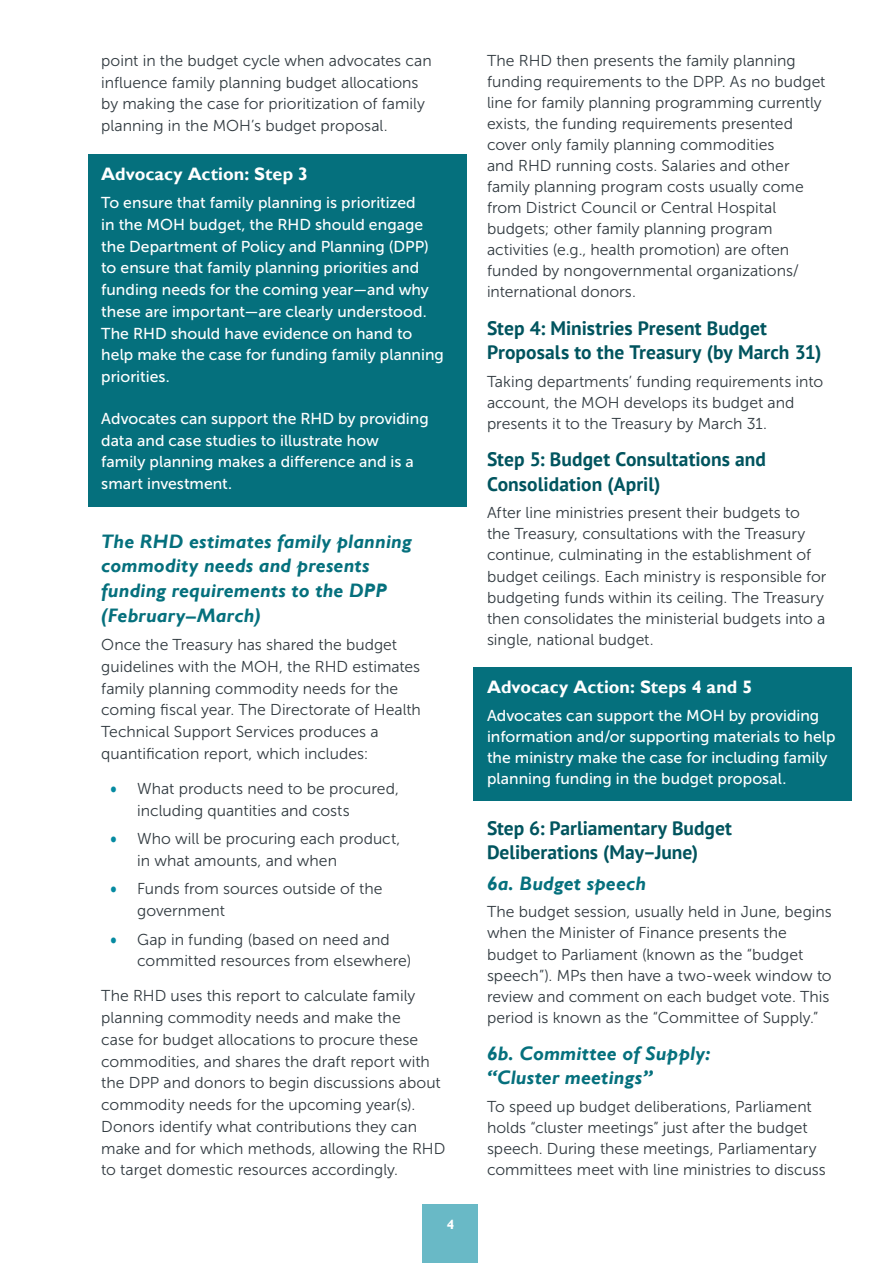
<style>
.page{position:relative;width:893px;height:1263px;background:#fff}
.page>*{position:absolute;margin:0;border:0;box-sizing:border-box;transform-origin:0 0}
.t1{font:700 19.5px/24px "PT Sans";color:#00545e}
.t2{font:italic 700 19.5px/24.8px "Gill Sans";letter-spacing:.01em;color:#05707d}
.Box_Header{font:700 18px "Gill Sans";letter-spacing:.005em;color:#fff}
.Body{font:15.75px/21px "Museo Sans 300";color:#313a40}
.Box{font:15.75px/21.8px "Museo Sans 500";letter-spacing:.005em;color:#fff}
.t3{font:700 13.5px "Gill Sans";color:#fff}
.s1{font-family:"Museo Sans Cond 900";color:#058aa1}
</style>
<div class="page">
<div style="left:423px;top:1204px;width:55px;height:59px;background:#69b9c6"></div>
<div style="left:88px;top:154px;width:379px;height:43px;background:#05707d"></div>
<div style="left:88px;top:183px;width:379px;height:216px;background:#05707d"></div>
<div style="left:88px;top:399px;width:379px;height:107px;background:#05707d"></div>
<div style="left:473px;top:667px;width:379px;height:43px;background:#05707d"></div>
<div style="left:473px;top:695px;width:379px;height:106px;background:#05707d"></div>
<hr style="left:892px;top:615px;width:1px;height:74px;background:#fcb51f">
<p class="Body" style="left:101px;top:50px;width:332px;line-height:21.8px">point in the budget cycle when advocates can influence family planning budget allocations by making the case for prioritization of family planning in the MOH’s budget proposal.</p>
<p class="Box_Header" style="left:101px;top:163px;width:208px">Advocacy Action: Step 3</p>
<p class="Box" style="left:101px;top:192px;width:344px">To ensure that family planning is prioritized<br>in the MOH budget, the RHD should engage the Department of Policy and Planning (DPP) to ensure that family planning priorities and funding needs for the coming year—and why these are important—are clearly understood.<br>The RHD should have evidence on hand to help make the case for funding family planning priorities.</p>
<p class="Box" style="left:101px;top:408px;width:329px">Advocates can support the RHD by providing data and case studies to illustrate how<br>family planning makes a difference and is a smart investment.</p>
<h3 class="t2" style="left:101px;top:529px;width:312px">The RHD estimates family planning commodity needs and presents funding requirements to the DPP (February–March)</h3>
<p class="Body" style="left:101px;top:634px;width:321px;line-height:21.8px">Once the Treasury has shared the budget guidelines with the MOH, the RHD estimates family planning commodity needs for the coming fiscal year. The Directorate of Health Technical Support Services produces a quantification report, which includes:</p>
<p class="Body" style="left:137px;top:778px;width:263px;line-height:21.8px;text-indent:-27px"><span class="s1">•</span> What products need to be procured, including quantities and costs</p>
<p class="Body" style="left:137px;top:828px;width:265px;line-height:21.8px;text-indent:-27px"><span class="s1">•</span> Who will be procuring each product, in what amounts, and when</p>
<p class="Body" style="left:137px;top:878px;width:247px;line-height:21.8px;text-indent:-27px"><span class="s1">•</span> Funds from sources outside of the government</p>
<p class="Body" style="left:137px;top:928px;width:275px;line-height:21.8px;text-indent:-27px"><span class="s1">•</span> Gap in funding (based on need and committed resources from elsewhere)</p>
<p class="Body" style="left:101px;top:985px;width:346px;line-height:21.8px">The RHD uses this report to calculate family planning commodity needs and make the<br>case for budget allocations to procure these commodities, and shares the draft report with the DPP and donors to begin discussions about commodity needs for the upcoming year(s).<br>Donors identify what contributions they can make and for which methods, allowing the RHD to target domestic resources accordingly.</p>
<p class="t3" style="left:447px;top:1216px;width:9px">4</p>
<p class="Body" style="left:487px;top:50px;width:340px">The RHD then presents the family planning funding requirements to the DPP. As no budget line for family planning programming currently exists, the funding requirements presented cover only family planning commodities<br>and RHD running costs. Salaries and other family planning program costs usually come from District Council or Central Hospital budgets; other family planning program activities (e.g., health promotion) are often funded by nongovernmental organizations/ international donors.</p>
<h2 class="t1" style="left:487px;top:316px;width:336px">Step 4: Ministries Present Budget<br>Proposals to the Treasury (by March 31)</h2>
<p class="Body" style="left:487px;top:371px;width:338px">Taking departments’ funding requirements into account, the MOH develops its budget and presents it to the Treasury by March 31.</p>
<h2 class="t1" style="left:487px;top:447px;width:281px">Step 5: Budget Consultations and<br>Consolidation (April)</h2>
<p class="Body" style="left:487px;top:502px;width:341px">After line ministries present their budgets to the Treasury, consultations with the Treasury continue, culminating in the establishment of budget ceilings. Each ministry is responsible for budgeting funds within its ceiling. The Treasury then consolidates the ministerial budgets into a single, national budget.</p>
<p class="Box_Header" style="left:487px;top:676px;width:267px">Advocacy Action: Steps 4 and 5</p>
<p class="Box" style="left:487px;top:705px;width:350px;line-height:21px">Advocates can support the MOH by providing information and/or supporting materials to help the ministry make the case for including family planning funding in the budget proposal.</p>
<h2 class="t1" style="left:487px;top:815px;width:246px">Step 6: Parliamentary Budget<br>Deliberations (May–June)</h2>
<h3 class="t2" style="left:487px;top:871px;width:161px">6a. Budget speech</h3>
<p class="Body" style="left:487px;top:901px;width:346px">The budget session, usually held in June, begins when the Minister of Finance presents the budget to Parliament (known as the “budget speech”). MPs then have a two-week window to review and comment on each budget vote. This period is known as the “Committee of Supply.”</p>
<h3 class="t2" style="left:487px;top:1042px;width:225px;line-height:24px">6b. Committee of Supply: “Cluster meetings”</h3>
<p class="Body" style="left:487px;top:1096px;width:340px">To speed up budget deliberations, Parliament holds “cluster meetings” just after the budget speech. During these meetings, Parliamentary committees meet with line ministries to discuss</p>
</div>
